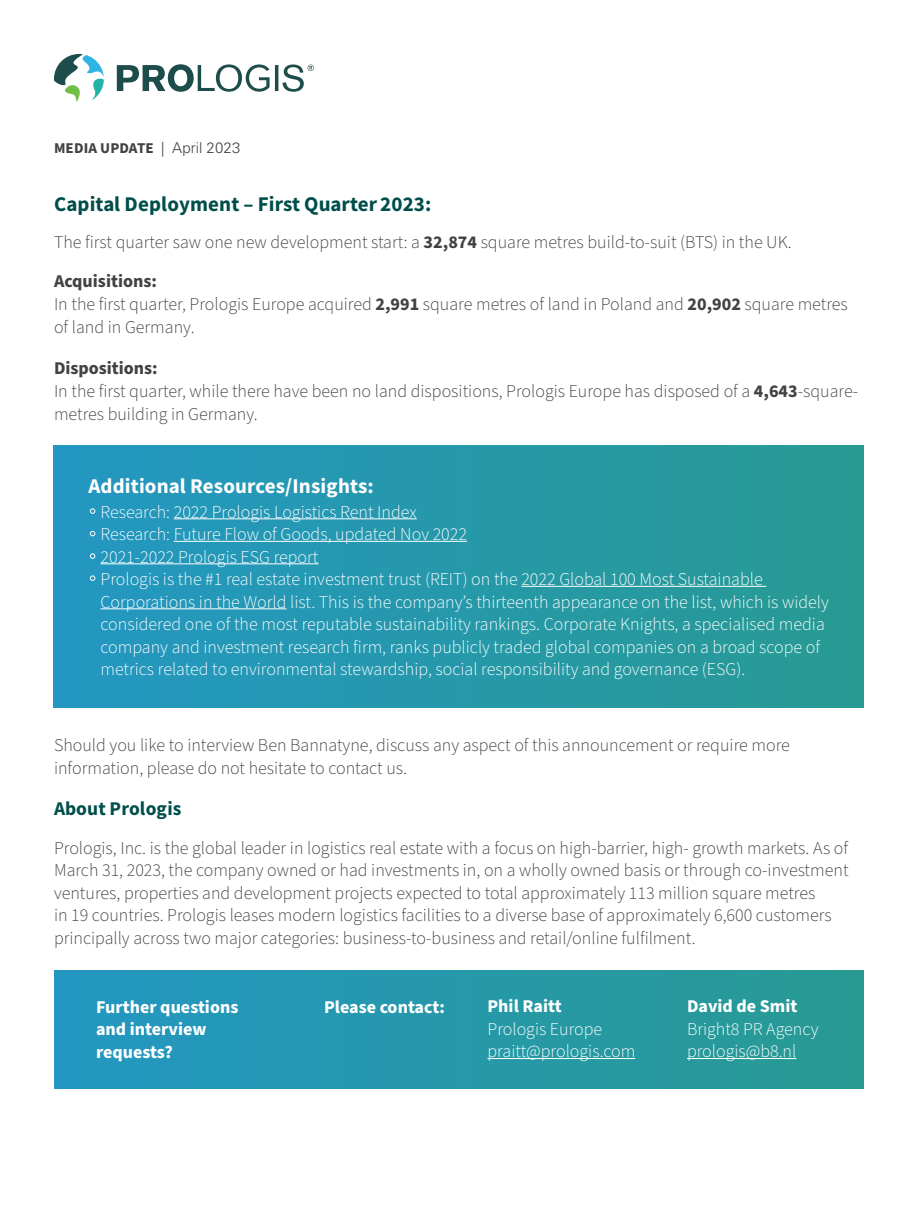
<style>
.page{position:relative;width:918px;height:1215px;background:#fff}
.page>*{position:absolute;margin:0;border:0;box-sizing:border-box;transform-origin:0 0}
.t1{font:21px "Source Sans Variable";letter-spacing:.005em;color:#004e4b}
.t2{font:21px "Source Sans Variable";letter-spacing:.005em;color:#fff}
.t3{font:19.5px "Source Sans Variable";letter-spacing:.005em;color:#004e4b}
.t4{font:300 18px/22.5px "Source Sans Pro";color:#424242}
.t5{font:300 18px/22.5px "Source Sans Pro";color:#fff}
.t6{font:700 18px/22.5px "Source Sans Pro";color:#fff}
.t7{font:700 15px "Source Sans Pro";letter-spacing:.01em;color:#424242}
.s1{font-family:"Univers LT Std";font-weight:300}
.s2{font-weight:700}
</style>
<div class="page">
<div style="left:53px;top:446px;width:811px;height:262px;background:linear-gradient(to right,#2497c2,#289a93)"></div>
<svg style="left:54px;top:54px;width:50px;height:48px"></svg>
<svg style="left:117px;top:64px;width:197px;height:28px"></svg>
<hr style="left:174px;top:518px;width:243px;height:1px;background:#fff">
<hr style="left:174px;top:541px;width:293px;height:1px;background:#fff">
<hr style="left:100px;top:563px;width:219px;height:1px;background:#fff">
<hr style="left:521px;top:586px;width:245px;height:1px;background:#fff">
<hr style="left:100px;top:608px;width:187px;height:1px;background:#fff">
<svg style="left:90px;top:531px;width:5px;height:5px"></svg>
<svg style="left:90px;top:508px;width:5px;height:6px"></svg>
<svg style="left:90px;top:554px;width:5px;height:5px"></svg>
<svg style="left:90px;top:576px;width:5px;height:5px"></svg>
<div style="left:54px;top:970px;width:810px;height:119px;background:linear-gradient(to right,#2397c2,#289a93)"></div>
<hr style="left:488px;top:1058px;width:147px;height:1px;background:#fff">
<hr style="left:687px;top:1058px;width:109px;height:1px;background:#fff">
<p class="t7" style="left:54px;top:138px;width:188px">MEDIA UPDATE <span class="s1">| April 2023</span></p>
<p class="t1" style="left:54px;top:191px;width:379px">Capital Deployment – First Quarter 2023:</p>
<p class="t4" style="left:54px;top:231px;width:739px">The first quarter saw one new development start: a <span class="s2">32,874</span> square metres build-to-suit (BTS) in the UK.</p>
<p class="t4" style="left:54px;top:270px;width:795px;line-height:23px"><span class="s2">Acquisitions:<br></span>In the first quarter, Prologis Europe acquired <span class="s2">2,991</span> square metres of land in Poland and <span class="s2">20,902</span> square metres of land in Germany.</p>
<p class="t4" style="left:54px;top:356px;width:806px;line-height:23.2px"><span class="s2">Dispositions:<br></span>In the first quarter, while there have been no land dispositions, Prologis Europe has disposed of a <span class="s2">4,643</span>-square&shy;metres building in Germany.</p>
<p class="t2" style="left:89px;top:473px;width:287px">Additional Resources/Insights:</p>
<p class="t5" style="left:100px;top:501px;width:730px">Research: 2022 Prologis Logistics Rent Index<br>Research: Future Flow of Goods, updated Nov 2022<br>2021-2022 Prologis ESG report<br>Prologis is the #1 real estate investment trust (REIT) on the 2022 Global 100 Most Sustainable Corporations in the World list. This is the company’s thirteenth appearance on the list, which is widely considered one of the most reputable sustainability rankings. Corporate Knights, a specialised media company and investment research firm, ranks publicly traded global companies on a broad scope of metrics related to environmental stewardship, social responsibility and governance (ESG).</p>
<p class="t4" style="left:54px;top:735px;width:737px">Should you like to interview Ben Bannatyne, discuss any aspect of this announcement or require more information, please do not hesitate to contact us.</p>
<p class="t3" style="left:54px;top:797px;width:129px">About Prologis</p>
<p class="t4" style="left:54px;top:837px;width:796px">Prologis, Inc. is the global leader in logistics real estate with a focus on high-barrier, high- growth markets. As of March 31, 2023, the company owned or had investments in, on a wholly owned basis or through co-investment ventures, properties and development projects expected to total approximately 113 million square metres<br>in 19 countries. Prologis leases modern logistics facilities to a diverse base of approximately 6,600 customers principally across two major categories: business-to-business and retail/online fulfilment.</p>
<p class="t6" style="left:96px;top:996px;width:144px">Further questions</p>
<p class="t6" style="left:324px;top:996px;width:123px">Please contact:</p>
<p class="t6" style="left:96px;top:1018px;width:112px">and interview requests?</p>
<p class="t6" style="left:488px;top:995px;width:76px">Phil Raitt</p>
<p class="t5" style="left:488px;top:1018px;width:149px">Prologis Europe praitt@prologis.com</p>
<p class="t6" style="left:687px;top:995px;width:112px">David de Smit</p>
<p class="t5" style="left:687px;top:1018px;width:133px">Bright8 PR Agency prologis@b8.nl</p>
</div>
